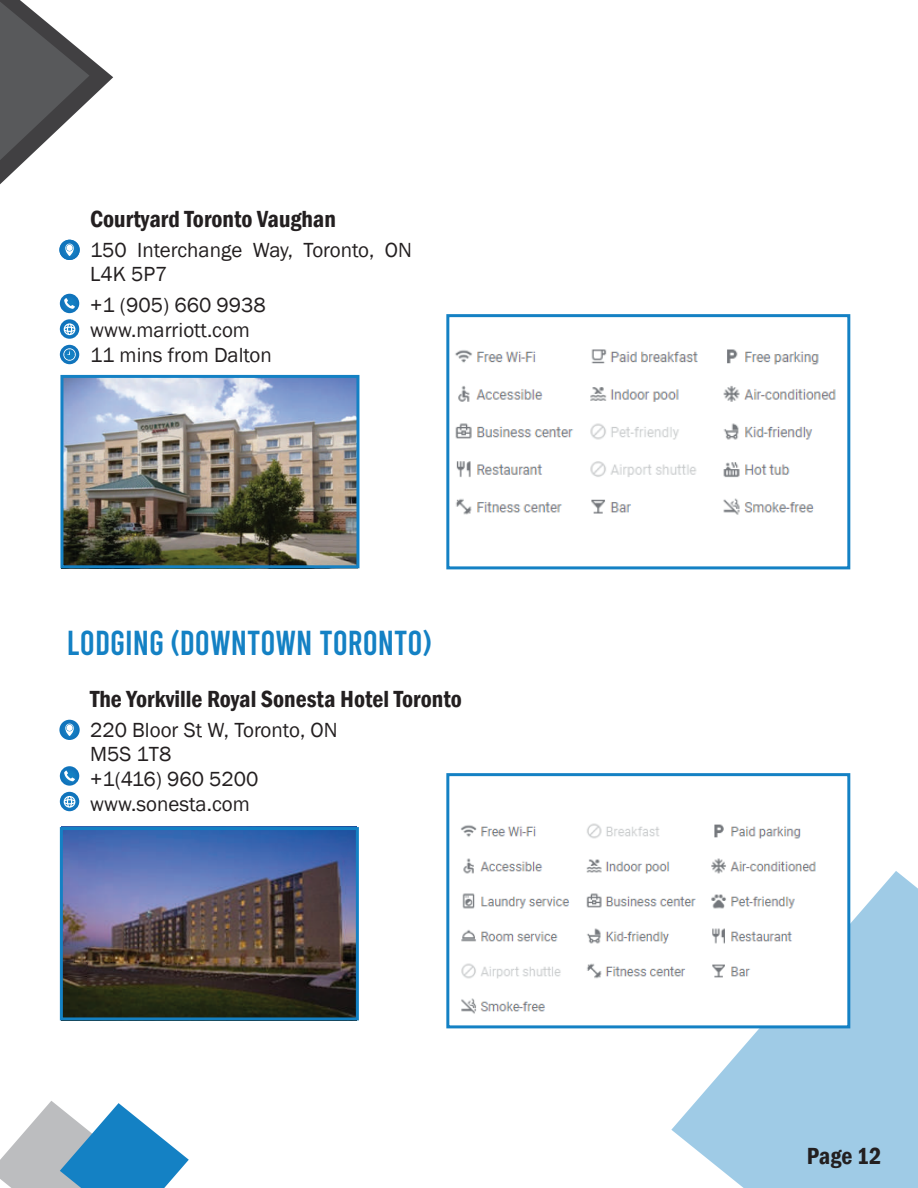
<style>
.page{position:relative;width:918px;height:1188px;background:#fff}
.page>*{position:absolute;margin:0;border:0;box-sizing:border-box;transform-origin:0 0}
.t1{font:34.5px "Bebas";color:#1481c4}
.t2{font:600 condensed 24px "Franklin Gothic";color:#231f20}
.t3{font:21px/24.8px "Franklin Gothic";color:#231f20}
</style>
<div class="page">
<svg style="left:671px;top:871px;width:247px;height:317px;fill:#9fcbe6"></svg>
<svg style="left:0;top:1101px;width:189px;height:87px"></svg>
<svg style="left:0;top:0;width:113px;height:184px"></svg>
<svg style="left:59px;top:720px;width:21px;height:20px"></svg>
<svg style="left:65px;top:724px;width:9px;height:12px"></svg>
<svg style="left:60px;top:792px;width:19px;height:19px"></svg>
<svg style="left:60px;top:766px;width:19px;height:20px"></svg>
<svg style="left:64px;top:771px;width:11px;height:10px"></svg>
<svg style="left:64px;top:796px;width:11px;height:12px"></svg>
<svg style="left:59px;top:240px;width:21px;height:20px"></svg>
<svg style="left:65px;top:244px;width:9px;height:12px"></svg>
<svg style="left:60px;top:345px;width:19px;height:19px"></svg>
<svg style="left:60px;top:319px;width:19px;height:20px"></svg>
<svg style="left:60px;top:294px;width:19px;height:19px"></svg>
<svg style="left:64px;top:298px;width:11px;height:11px"></svg>
<svg style="left:64px;top:323px;width:11px;height:12px"></svg>
<svg style="left:63px;top:348px;width:13px;height:13px"></svg>
<img style="left:62px;top:831px;width:295px;height:190px">
<div style="left:60px;top:827px;width:299px;height:193px;border:3px solid #1481c4"></div>
<img style="left:455px;top:349px;width:381px;height:166px">
<div style="left:446px;top:314px;width:404px;height:255px;border:3px solid #1481c4"></div>
<img style="left:64px;top:379px;width:291px;height:185px">
<div style="left:60px;top:375px;width:299px;height:193px;border:3px solid #1481c4"></div>
<div style="left:463px;top:781px;width:386px;height:246px;background:#fff"></div>
<img style="left:461px;top:823px;width:355px;height:191px">
<div style="left:446px;top:773px;width:404px;height:255px;border:3px solid #1481c4"></div>
<p class="t2" style="left:90px;top:203px;width:247px">Courtyard Toronto Vaughan</p>
<p class="t3" style="left:90px;top:238px;width:323px;line-height:24px">150 Interchange Way, Toronto, ON<br>L4K 5P7</p>
<p class="t3" style="left:90px;top:293px;width:183px;line-height:25.2px">+1 (905) 660 9938 www.marriott.com<br>11 mins from Dalton</p>
<h1 class="t1" style="left:67px;top:626px;width:366px">LODGING (DOWNTOWN TORONTO)</h1>
<p class="t2" style="left:90px;top:683px;width:373px">The Yorkville Royal Sonesta Hotel Toronto</p>
<p class="t3" style="left:90px;top:718px;width:249px">220 Bloor St W, Toronto, ON<br>M5S 1T8<br>+1(416) 960 5200 www.sonesta.com</p>
<p class="t2" style="left:807px;top:1140px;width:76px">Page 12</p>
</div>
